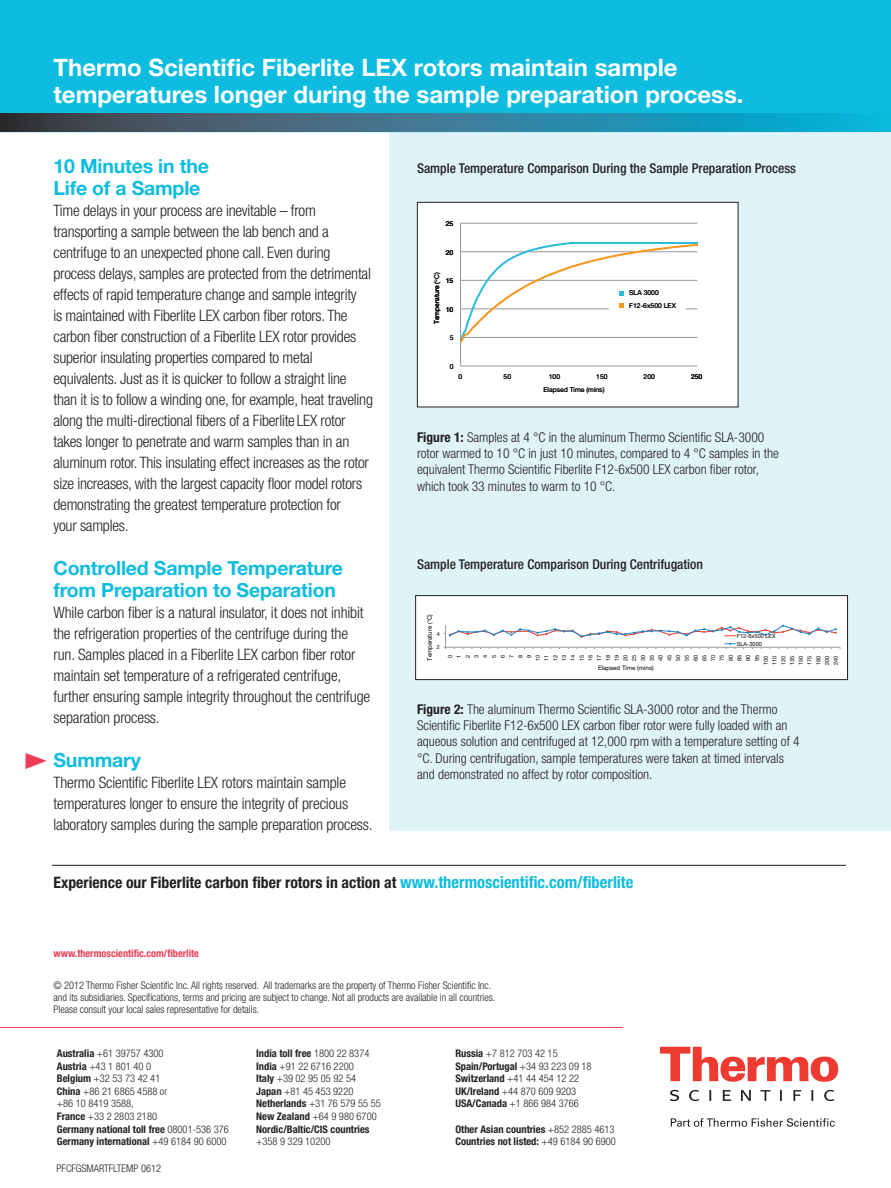
<style>
.page{position:relative;width:891px;height:1188px;background:#fff}
.page>*{position:absolute;margin:0;border:0;box-sizing:border-box;transform-origin:0 0}
.t1{font:700 24px/27px "Helvetica Neue LT Std";color:#fff}
.t2{font:700 19.5px/22.5px "Helvetica Neue LT Std";letter-spacing:-.01em;color:#0dbcde}
.t3{font:300 condensed 15.75px/21px "Helvetica Neue LT Std";letter-spacing:-.015em;color:#231f20}
.t4{font:700 condensed 15.75px "Helvetica Neue LT Std";color:#231f20}
.t5{font:300 condensed 13.5px/16.2px "Helvetica Neue LT Std";color:#231f20}
.t6{font:500 condensed 13.5px "Helvetica Neue LT Std";color:#231f20}
.t7{font:300 condensed 10.5px/12.6px "Helvetica Neue LT Std";color:#231f20}
.t8{font:700 condensed 10.5px/12.6px "Helvetica Neue LT Std";color:#231f20}
.t9{font:700 condensed 10.5px "Helvetica Neue LT Std";color:#ee3d56}
.t10{font:6.75px "Helvetica Neue LT Std";color:#050504}
.t11{font:6.15px "Helvetica Neue LT Std";color:#050504}
.t12{font:5.7px/8.7px "Helvetica Neue LT Std";color:#050504;text-align:right}
.t13{font:5.55px/7.9px "Helvetica Neue LT Std";color:#050504}
.t14{font:4.5px "Helvetica Neue LT Std";color:#050504}
.s1{font-weight:700}
.s2{font-size:16.5px;color:#0dbcde}
.s3{font-weight:300}
</style>
<div class="page">
<div style="left:389px;top:131px;width:502px;height:699px;background:#dff3f9"></div>
<div style="left:0;top:0;width:891px;height:132px;background:#0dbcde"></div>
<svg style="left:25px;top:753px;width:22px;height:16px"></svg>
<img style="left:0;top:114px;width:844px;height:18px">
<div style="left:417px;top:202px;width:321px;height:205px;background:#fff"></div>
<hr style="left:461px;top:223px;width:236px;height:1px;background:#989898">
<hr style="left:460px;top:223px;width:1px;height:143px;background:#989898">
<hr style="left:461px;top:366px;width:236px;height:1px;background:#989898">
<svg style="left:461px;top:242px;width:236px;height:101px"></svg>
<div style="left:417px;top:202px;width:321px;height:205px;border:1px solid #231f20"></div>
<div style="left:416px;top:596px;width:432px;height:84px;background:#fff"></div>
<svg style="left:444px;top:625px;width:397px;height:24px"></svg>
<div style="left:415px;top:595px;width:433px;height:85px;border:1px solid #231f20"></div>
<hr style="left:52px;top:865px;width:794px;height:1px;background:#231f20">
<svg style="left:660px;top:1047px;width:178px;height:35px"></svg>
<svg style="left:670px;top:1090px;width:164px;height:11px"></svg>
<svg style="left:671px;top:1118px;width:164px;height:9px"></svg>
<hr style="left:0;top:1027px;width:623px;height:1px;background:#ee3d56">
<h1 class="t1" style="left:54px;top:56px;width:692px">Thermo Scientific Fiberlite LEX rotors maintain sample temperatures longer during the sample preparation process.</h1>
<p class="t2" style="left:54px;top:156px;width:157px">10 Minutes in the<br>Life of a Sample</p>
<p class="t3" style="left:54px;top:201px;width:321px">Time delays in your process are inevitable – from transporting a sample between the lab bench and a centrifuge to an unexpected phone call. Even during process delays, samples are protected from the detrimental effects of rapid temperature change and sample integrity<br>is maintained with Fiberlite LEX carbon fiber rotors. The carbon fiber construction of a Fiberlite LEX rotor provides superior insulating properties compared to metal equivalents. Just as it is quicker to follow a straight line than it is to follow a winding one, for example, heat traveling along the multi-directional fibers of a Fiberlite LEX rotor takes longer to penetrate and warm samples than in an aluminum rotor. This insulating effect increases as the rotor size increases, with the largest capacity floor model rotors demonstrating the greatest temperature protection for<br>your samples.</p>
<p class="t2" style="left:54px;top:558px;width:291px">Controlled Sample Temperature from Preparation to Separation</p>
<p class="t3" style="left:54px;top:603px;width:318px">While carbon fiber is a natural insulator, it does not inhibit the refrigeration properties of the centrifuge during the run. Samples placed in a Fiberlite LEX carbon fiber rotor maintain set temperature of a refrigerated centrifuge, further ensuring sample integrity throughout the centrifuge separation process.</p>
<p class="t2" style="left:54px;top:750px;width:89px">Summary</p>
<p class="t3" style="left:54px;top:773px;width:321px">Thermo Scientific Fiberlite LEX rotors maintain sample temperatures longer to ensure the integrity of precious laboratory samples during the sample preparation process.</p>
<p class="t6" style="left:417px;top:164px;width:380px">Sample Temperature Comparison During the Sample Preparation Process</p>
<p class="t10" style="left:446px;top:221px;width:9px">25</p>
<p class="t10" style="left:446px;top:250px;width:9px">20</p>
<p class="t10" style="left:446px;top:278px;width:9px">15</p>
<p class="t10" style="left:446px;top:307px;width:9px">10</p>
<p class="t10" style="left:434px;top:279px;width:8px;rotate:-90deg">C)</p>
<p class="t14" style="left:434px;top:282px;width:4px;rotate:-90deg">o</p>
<p class="t10" style="left:434px;top:324px;width:44px;rotate:-90deg">Temperature (</p>
<p class="t10" style="left:450px;top:335px;width:5px">5</p>
<p class="t10" style="left:450px;top:364px;width:5px">0</p>
<p class="t10" style="left:458px;top:374px;width:5px">0</p>
<p class="t10" style="left:504px;top:374px;width:9px">50</p>
<p class="t10" style="left:629px;top:290px;width:31px">SLA 3000</p>
<p class="t10" style="left:629px;top:303px;width:48px">F12-6x500 LEX</p>
<p class="t10" style="left:549px;top:374px;width:13px">100</p>
<p class="t10" style="left:596px;top:374px;width:13px">150</p>
<p class="t10" style="left:644px;top:374px;width:13px">200</p>
<p class="t10" style="left:691px;top:374px;width:13px">250</p>
<p class="t10" style="left:543px;top:388px;width:63px">Elapsed Time (mins)</p>
<p class="t5" style="left:417px;top:430px;width:363px"><span class="s1">Figure 1:</span> Samples at 4 °C in the aluminum Thermo Scientific SLA-3000 rotor warmed to 10 °C in just 10 minutes, compared to 4 °C samples in the equivalent Thermo Scientific Fiberlite F12-6x500 LEX carbon fiber rotor, which took 33 minutes to warm to 10 °C.</p>
<p class="t6" style="left:417px;top:560px;width:287px">Sample Temperature Comparison During Centrifugation</p>
<p class="t11" style="left:428px;top:661px;width:49px;rotate:-90deg">Temperature (°C)</p>
<p class="t13" style="left:437px;top:630px;width:5px">4</p>
<p class="t13" style="left:437px;top:644px;width:5px">2</p>
<p class="t13" style="left:737px;top:633px;width:40px">F12-6x500 LEX<br>SLA-3000</p>
<p class="t12" style="left:446px;top:665px;width:12px;rotate:-90deg">0<br>1<br>2<br>3<br>4<br>5<br>6<br>7<br>8<br>9<br>10<br>11<br>12<br>13<br>14<br>15<br>16<br>17<br>18<br>19<br>20<br>25<br>30<br>35<br>40<br>45<br>50<br>55<br>60<br>65<br>70<br>75<br>80<br>85<br>90<br>95<br>100<br>110<br>120<br>135<br>150<br>175<br>180<br>200<br>240</p>
<p class="t11" style="left:598px;top:666px;width:57px">Elapsed Time (mins)</p>
<p class="t5" style="left:417px;top:702px;width:384px"><span class="s1">Figure 2:</span> The aluminum Thermo Scientific SLA-3000 rotor and the Thermo Scientific Fiberlite F12-6x500 LEX carbon fiber rotor were fully loaded with an aqueous solution and centrifuged at 12,000 rpm with a temperature setting of 4 °C. During centrifugation, sample temperatures were taken at timed intervals and demonstrated no affect by rotor composition.</p>
<p class="t4" style="left:54px;top:877px;width:581px">Experience our Fiberlite carbon fiber rotors in action at <span class="s2">www.thermoscientific.com/fiberlite</span></p>
<p class="t9" style="left:54px;top:949px;width:147px">www.thermoscientific.com/fiberlite</p>
<p class="t7" style="left:54px;top:980px;width:443px;line-height:11.9px">© 2012 Thermo Fisher Scientific Inc. All rights reserved. All trademarks are the property of Thermo Fisher Scientific Inc. and its subsidiaries. Specifications, terms and pricing are subject to change. Not all products are available in all countries.<br>Please consult your local sales representative for details.</p>
<p class="t7" style="left:57px;top:1048px;width:174px"><span class="s1">Australia</span> +61 39757 4300<br><span class="s1">Austria</span> +43 1 801 40 0<br><span class="s1">Belgium</span> +32 53 73 42 41<br><span class="s1">China</span> +86 21 6865 4588 or<br>+86 10 8419 3588,<br><span class="s1">France</span> +33 2 2803 2180<br><span class="s1">Germany national toll free</span> 08001-536 376<br><span class="s1">Germany international</span> +49 6184 90 6000</p>
<p class="t8" style="left:256px;top:1048px;width:126px">India toll free <span class="s3">1800 22 8374<br></span>India <span class="s3">+91 22 6716 2200<br></span>Italy <span class="s3">+39 02 95 05 92 54<br></span>Japan <span class="s3">+81 45 453 9220<br></span>Netherlands <span class="s3">+31 76 579 55 55<br></span>New Zealand <span class="s3">+64 9 980 6700<br></span>Nordic/Baltic/CIS countries</p>
<p class="t7" style="left:455px;top:1048px;width:138px"><span class="s1">Russia</span> +7 812 703 42 15<br><span class="s1">Spain/Portugal</span> +34 93 223 09 18<br><span class="s1">Switzerland</span> +41 44 454 12 22<br><span class="s1">UK/Ireland</span> +44 870 609 9203<br><span class="s1">USA/Canada</span> +1 866 984 3766</p>
<p class="t8" style="left:455px;top:1124px;width:162px">Other Asian countries <span class="s3">+852 2885 4613<br></span>Countries not listed: <span class="s3">+49 6184 90 6900</span></p>
<p class="t7" style="left:256px;top:1136px;width:76px">+358 9 329 10200</p>
<p class="t7" style="left:56px;top:1163px;width:106px">PFCFGSMARTFLTEMP 0612</p>
</div>
